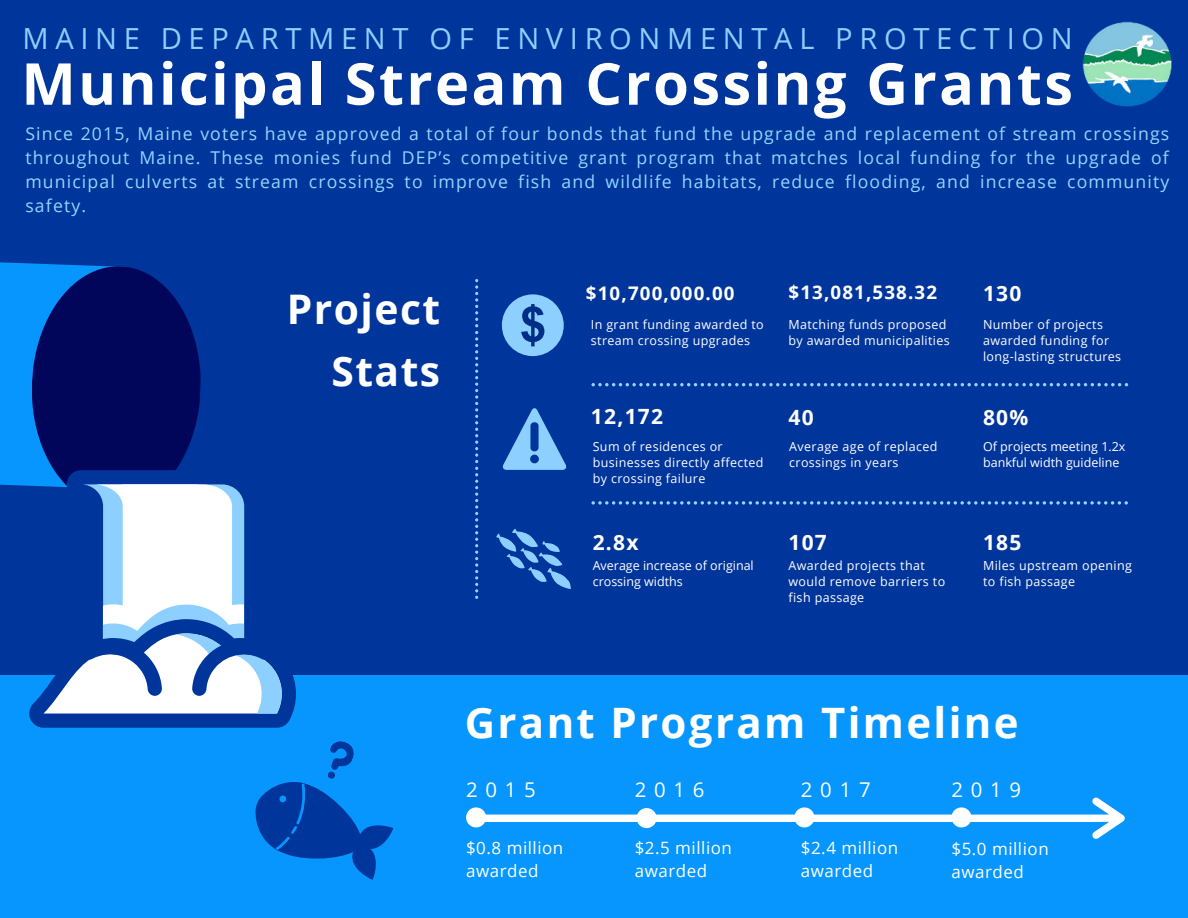
<style>
.page{position:relative;width:1188px;height:918px;background:#00359b}
.page>*{position:absolute;margin:0;border:0;box-sizing:border-box;transform-origin:0 0}
.t1{font:700 57.75px "Open Sans";letter-spacing:.04em;color:#fff}
.t2{font:700 42px "Open Sans";letter-spacing:.055em;color:#fff}
.t3{font:700 40.8px/61.9px "Open Sans";letter-spacing:.035em;color:#fff;text-align:right}
.t4{font:29.1px "Open Sans";letter-spacing:.23em;color:#8dcfff}
.t5{font:700 21px "Open Sans";letter-spacing:.06em;color:#fff}
.t6{font:20.4px "Open Sans";letter-spacing:.38em;color:#fff}
.t7{font:700 18.75px "Open Sans";letter-spacing:.06em;color:#fff}
.t8{font:17.7px/24.3px "Open Sans";letter-spacing:.065em;color:#91d7ff;text-align:justify}
.t9{font:16.95px/23px "Open Sans";letter-spacing:.03em;color:#fff}
.t10{font:12.45px/15.9px "Open Sans";letter-spacing:.03em;color:#fff}
.t11{font:12.45px/15.9px "Open Sans";color:#fff}
</style>
<div class="page">
<div style="left:0;top:676px;width:1188px;height:242px;background:#0696fd"></div>
<svg style="left:466px;top:797px;width:659px;height:42px"></svg>
<div style="left:502px;top:294px;width:62px;height:62px;background:#8dcfff;border-radius:50%"></div>
<svg style="left:521px;top:304px;width:23px;height:42px"></svg>
<svg style="left:0;top:262px;width:298px;height:466px"></svg>
<svg style="left:496px;top:529px;width:75px;height:60px"></svg>
<svg style="left:591px;top:383px;width:538px;height:3px"></svg>
<svg style="left:591px;top:501px;width:537px;height:4px"></svg>
<svg style="left:475px;top:280px;width:3px;height:319px"></svg>
<svg style="left:255px;top:741px;width:138px;height:139px"></svg>
<img style="left:1082px;top:21px;width:89px;height:86px">
<svg style="left:502px;top:408px;width:65px;height:62px"></svg>
<h3 class="t4" style="left:22px;top:19px;width:1052px">MAINE DEPARTMENT OF ENVIRONMENTAL PROTECTION</h3>
<h1 class="t1" style="left:21px;top:43px;width:1053px">Municipal Stream Crossing Grants</h1>
<p class="t8" style="left:25px;top:121px;width:1145px">Since 2015, Maine voters have approved a total of four bonds that fund the upgrade and replacement of stream crossings throughout Maine. These monies fund DEP’s competitive grant program that matches local funding for the upgrade of municipal culverts at stream crossings to improve fish and wildlife habitats, reduce flooding, and increase community safety.</p>
<h3 class="t3" style="left:287px;top:277px;width:155px">Project<br>Stats</h3>
<h3 class="t7" style="left:586px;top:280px;width:150px">$10,700,000.00</h3>
<h3 class="t7" style="left:789px;top:279px;width:150px">$13,081,538.32</h3>
<h3 class="t5" style="left:983px;top:279px;width:40px">130</h3>
<p class="t10" style="left:591px;top:316px;width:174px">In grant funding awarded to stream crossing upgrades</p>
<p class="t10" style="left:789px;top:316px;width:163px">Matching funds proposed by awarded municipalities</p>
<p class="t10" style="left:983px;top:316px;width:140px">Number of projects awarded funding for long-lasting structures</p>
<h3 class="t5" style="left:591px;top:402px;width:74px">12,172</h3>
<h3 class="t5" style="left:789px;top:402px;width:27px">40</h3>
<h3 class="t5" style="left:983px;top:402px;width:47px">80%</h3>
<p class="t10" style="left:593px;top:438px;width:172px">Sum of residences or businesses directly affected by crossing failure</p>
<p class="t10" style="left:789px;top:438px;width:150px">Average age of replaced crossings in years</p>
<p class="t11" style="left:983px;top:438px;width:144px">Of projects meeting 1.2x bankful width guideline</p>
<h3 class="t5" style="left:593px;top:528px;width:47px">2.8x</h3>
<h3 class="t5" style="left:789px;top:528px;width:40px">107</h3>
<h3 class="t5" style="left:983px;top:528px;width:40px">185</h3>
<p class="t11" style="left:593px;top:557px;width:163px">Average increase of original crossing widths</p>
<p class="t10" style="left:789px;top:557px;width:158px">Awarded projects that would remove barriers to fish passage</p>
<p class="t10" style="left:983px;top:557px;width:150px">Miles upstream opening to fish passage</p>
<h2 class="t2" style="left:465px;top:693px;width:555px">Grant Program Timeline</h2>
<h3 class="t6" style="left:466px;top:775px;width:71px">2015</h3>
<h3 class="t6" style="left:635px;top:775px;width:71px">2016</h3>
<h3 class="t6" style="left:801px;top:775px;width:71px">2017</h3>
<h3 class="t6" style="left:951px;top:775px;width:71px">2019</h3>
<h3 class="t9" style="left:466px;top:836px;width:99px">$0.8 million awarded</h3>
<h3 class="t9" style="left:635px;top:836px;width:99px">$2.5 million awarded</h3>
<h3 class="t9" style="left:801px;top:836px;width:99px">$2.4 million awarded</h3>
<h3 class="t9" style="left:951px;top:837px;width:99px">$5.0 million awarded</h3>
</div>
